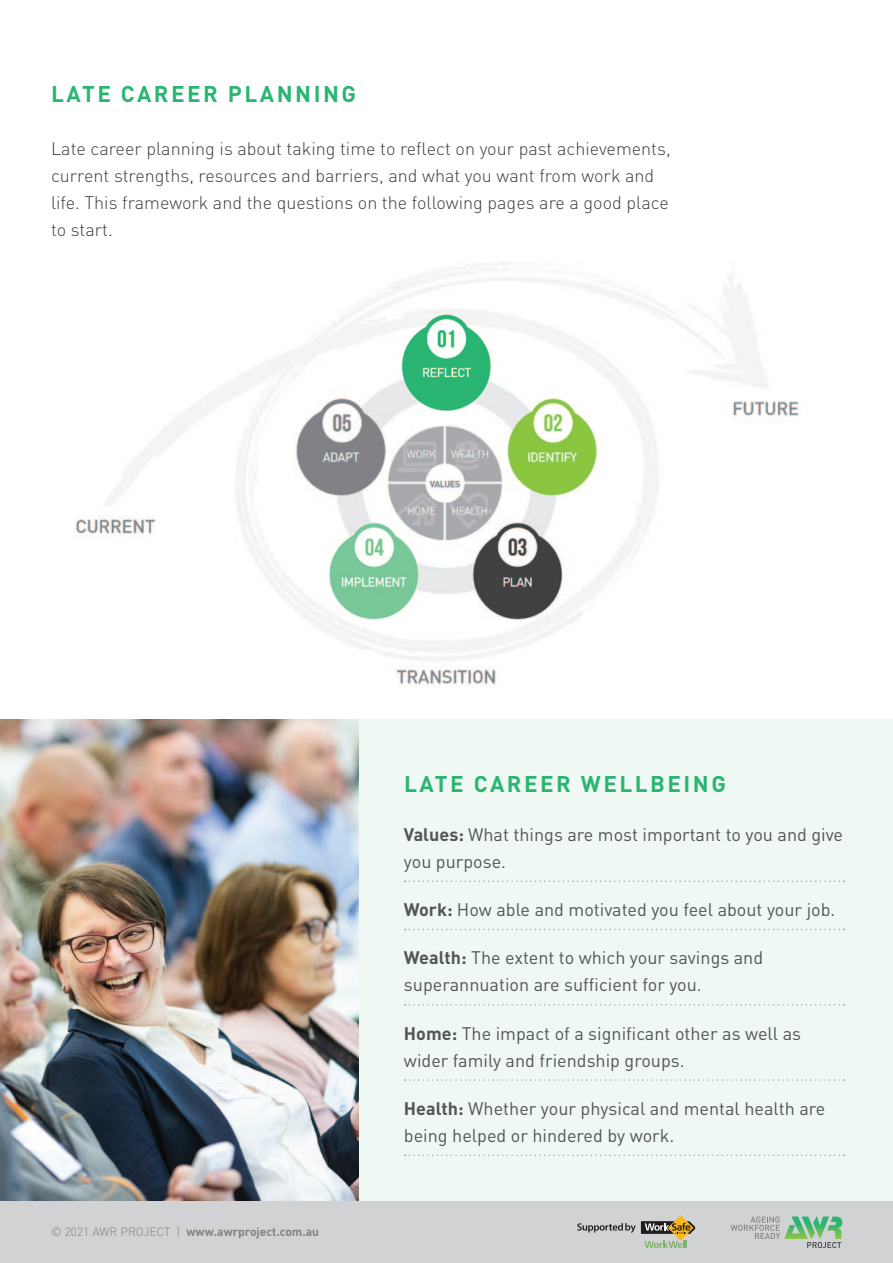
<style>
.page{position:relative;width:893px;height:1263px;background:#fff}
.page>*{position:absolute;margin:0;border:0;box-sizing:border-box;transform-origin:0 0}
.t1{font:700 22.5px "DINOT";letter-spacing:.11em;color:#2bb572}
.t2{font:18px/27px "DINOT";color:#545557}
.t3{font:300 18px/27px "DINOT";color:#3e3e3f}
.t4{font:700 12px "DINOT";color:#808285}
.s1{font-weight:300}
.s2{font-weight:700}
</style>
<div class="page">
<div style="left:0;top:720px;width:893px;height:506px;background:#eff8f2"></div>
<img style="left:0;top:720px;width:358px;height:481px">
<div style="left:0;top:1201px;width:893px;height:62px;background:#d1d2d4"></div>
<svg style="left:730px;top:1216px;width:112px;height:32px"></svg>
<svg style="left:668px;top:1215px;width:25px;height:25px"></svg>
<svg style="left:577px;top:1221px;width:118px;height:13px"></svg>
<svg style="left:644px;top:1240px;width:43px;height:8px"></svg>
<svg style="left:405px;top:880px;width:439px;height:2px"></svg>
<svg style="left:405px;top:929px;width:439px;height:1px"></svg>
<svg style="left:405px;top:1004px;width:439px;height:1px"></svg>
<svg style="left:405px;top:1079px;width:439px;height:2px"></svg>
<svg style="left:405px;top:1154px;width:439px;height:2px"></svg>
<img style="left:75px;top:262px;width:725px;height:425px">
<p class="t1" style="left:51px;top:79px;width:306px">Late Career Planni ng</p>
<p class="t3" style="left:51px;top:134px;width:621px">Late career planning is about taking time to reflect on your past achievements, current strengths, resources and barriers, and what you want from work and life. This framework and the questions on the following pages are a good place to start.</p>
<p class="t4" style="left:51px;top:1223px;width:270px"><span class="s1">© 2021 AWR PROJECT |</span> www.awrproject.com.au</p>
<p class="t1" style="left:404px;top:769px;width:323px">Late career wellbei ng</p>
<p class="t2" style="left:404px;top:820px;width:441px"><span class="s2">Values:</span> What things are most important to you and give you purpose.</p>
<p class="t2" style="left:404px;top:895px;width:433px"><span class="s2">Work:</span> How able and motivated you feel about your job.</p>
<p class="t2" style="left:404px;top:943px;width:361px"><span class="s2">Wealth:</span> The extent to which your savings and superannuation are sufficient for you.</p>
<p class="t2" style="left:404px;top:1019px;width:399px"><span class="s2">Home:</span> The impact of a significant other as well as wider family and friendship groups.</p>
<p class="t2" style="left:404px;top:1094px;width:423px"><span class="s2">Health:</span> Whether your physical and mental health are being helped or hindered by work.</p>
</div>
